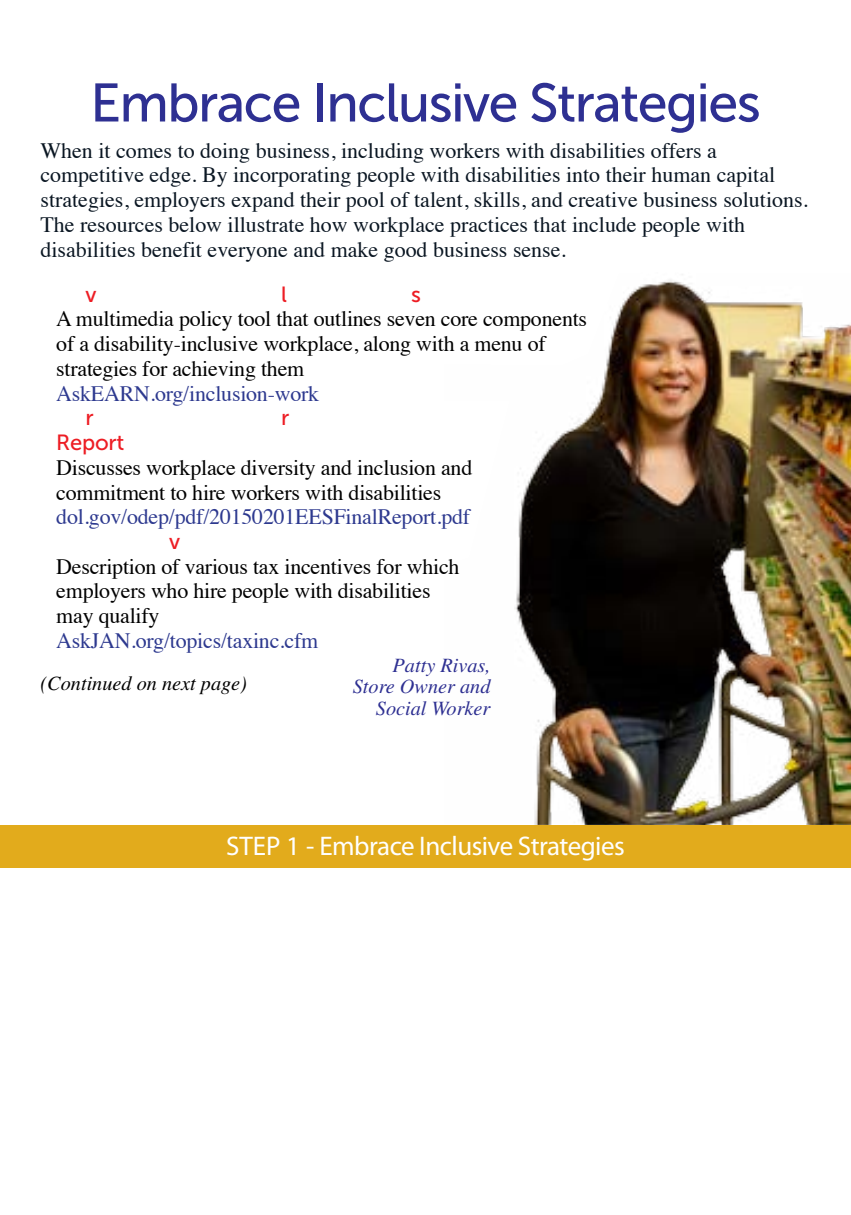
<style>
.page{position:relative;width:851px;height:1215px;background:#fff}
.page>*{position:absolute;margin:0;border:0;box-sizing:border-box;transform-origin:0 0}
.t1{font:54px "Museo Sans 500";letter-spacing:-.03em;color:#2e3092}
.t2{font:27px "Myriad Pro";letter-spacing:-.02em;color:#fff}
.t3{font:22.05px/24.8px "Times";color:#0a1622}
.t4{font:22.05px/24.8px "Times";letter-spacing:-.01em;color:#000}
.t5{font:22.05px "Times";letter-spacing:-.01em;color:#2d398f}
.t6{font:22.05px "Museo Sans 500";letter-spacing:-.01em;color:#ed1d24}
.t7{font:italic 20.25px/21.4px "Times";color:#2e3092;text-align:right}
.t8{font:italic 20.25px "Times";color:#000}
</style>
<div class="page">
<img style="left:514px;top:279px;width:336px;height:546px">
<div style="left:0;top:825px;width:850px;height:42px;background:#e2ab1c"></div>
<h1 class="t1" style="left:90px;top:73px;width:672px">Embrace Inclusive Strategies</h1>
<p class="t3" style="left:40px;top:140px;width:769px">When it comes to doing business, including workers with disabilities offers a competitive edge. By incorporating people with disabilities into their human capital strategies, employers expand their pool of talent, skills, and creative business solutions.<br>The resources below illustrate how workplace practices that include people with disabilities benefit everyone and make good business sense.</p>
<p class="t4" style="left:56px;top:308px;width:532px">A multimedia policy tool that outlines seven core components of a disability-inclusive workplace, along with a menu of strategies for achieving them</p>
<p class="t5" style="left:56px;top:384px;width:264px">AskEARN.org/inclusion-work</p>
<p class="t6" style="left:56px;top:430px;width:70px">Report</p>
<p class="t4" style="left:56px;top:457px;width:417px">Discusses workplace diversity and inclusion and commitment to hire workers with disabilities</p>
<p class="t5" style="left:56px;top:508px;width:415px">dol.gov/odep/pdf/20150201EESFinalReport.pdf</p>
<p class="t4" style="left:56px;top:556px;width:404px">Description of various tax incentives for which employers who hire people with disabilities may qualify</p>
<p class="t5" style="left:56px;top:631px;width:263px">AskJAN.org/topics/taxinc.cfm</p>
<p class="t8" style="left:40px;top:672px;width:208px">(Continued on next page)</p>
<p class="t7" style="left:353px;top:655px;width:139px">Patty Rivas,<br>Store Owner and<br>Social Worker</p>
<p class="t2" style="left:226px;top:829px;width:400px">STEP 1 - Embrace Inclusive Strategies</p>
</div>
